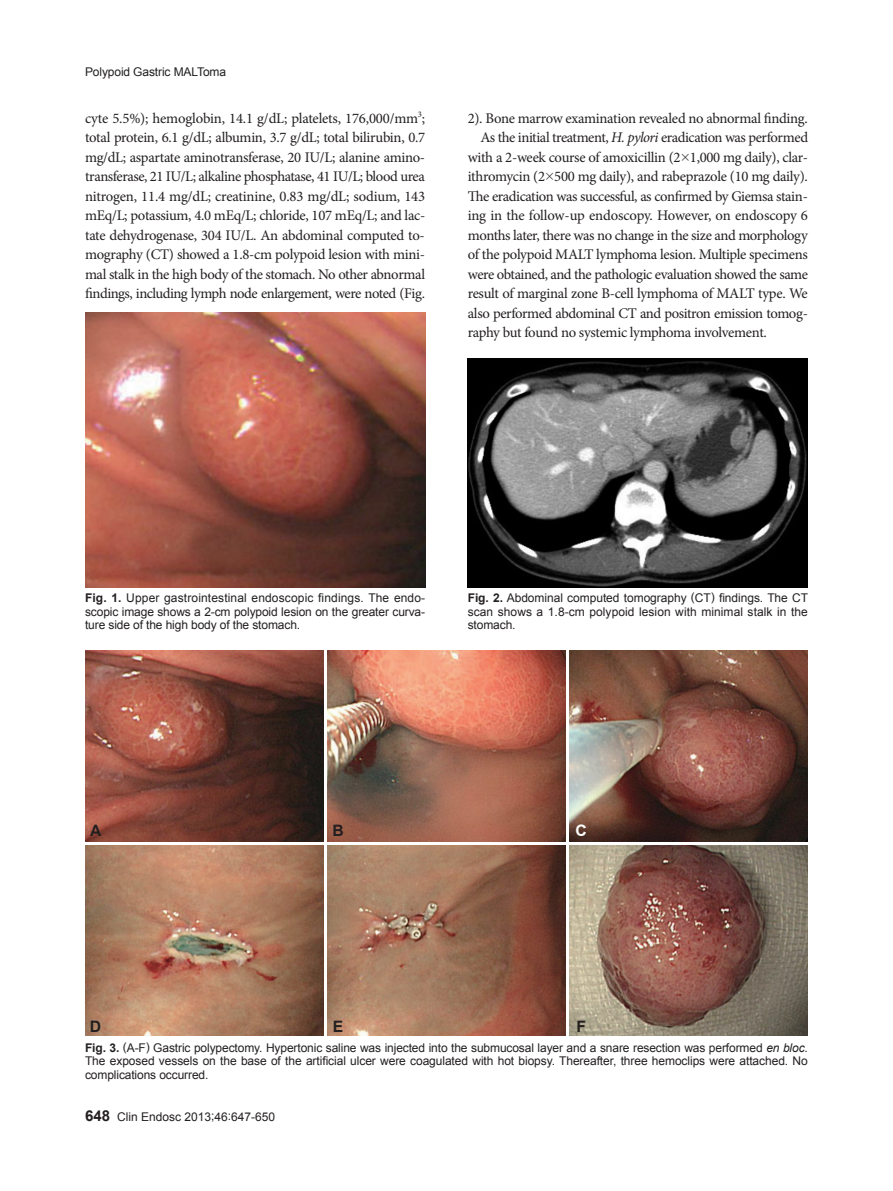
<style>
.page{position:relative;width:893px;height:1191px;background:#fff}
.page>*{position:absolute;margin:0;border:0;box-sizing:border-box;transform-origin:0 0}
.t1{font:700 15.75px "Arial";color:#231f20}
.t2{font:700 15.75px "Arial";color:#fff}
.t3{font:14.7px/19.5px "Minion Pro";letter-spacing:-.03em;color:#231f20;text-align:justify}
.t4{font:14.7px "Minion Pro";letter-spacing:-.01em;color:#231f20}
.t5{font:12px/13.5px "Arial";letter-spacing:-.01em;color:#231f20;text-align:justify}
.s1{font-style:italic}
.s2{font-family:"Garamond"}
.s3{font-weight:700}
.s4{font-weight:700;font-size:15px}
</style>
<div class="page">
<img style="left:85px;top:313px;width:340px;height:274px">
<img style="left:468px;top:358px;width:340px;height:229px">
<img style="left:85px;top:650px;width:238px;height:191px">
<img style="left:85px;top:845px;width:238px;height:191px">
<img style="left:327px;top:650px;width:239px;height:191px">
<img style="left:327px;top:845px;width:239px;height:191px">
<img style="left:570px;top:650px;width:238px;height:191px">
<img style="left:570px;top:845px;width:238px;height:191px">
<p class="t5" style="left:85px;top:65px;width:143px">Polypoid Gastric MALToma</p>
<p class="t3" style="left:85px;top:108px;width:342px">cyte 5.5%); hemoglobin, 14.1 g/dL; platelets, 176,000/mm<sup>3</sup>; total protein, 6.1 g/dL; albumin, 3.7 g/dL; total bilirubin, 0.7 mg/dL; aspartate aminotransferase, 20 IU/L; alanine amino&shy;transferase, 21 IU/L; alkaline phosphatase, 41 IU/L; blood urea nitrogen, 11.4 mg/dL; creatinine, 0.83 mg/dL; sodium, 143 mEq/L; potassium, 4.0 mEq/L; chloride, 107 mEq/L; and lac&shy;tate dehydrogenase, 304 IU/L. An abdominal computed to&shy;mography (CT) showed a 1.8-cm polypoid lesion with mini&shy;mal stalk in the high body of the stomach. No other abnormal findings, including lymph node enlargement, were noted (Fig.</p>
<p class="t3" style="left:468px;top:108px;width:342px">2). Bone marrow examination revealed no abnormal finding.</p>
<p class="t3" style="left:480px;top:128px;width:329px">As the initial treatment, <span class="s1">H. pylori</span> eradication was performed</p>
<p class="t3" style="left:468px;top:147px;width:342px">with a 2-week course of amoxicillin (2<span class="s2">×</span>1,000 mg daily), clar-</p>
<p class="t3" style="left:468px;top:167px;width:342px">ithromycin (2<span class="s2">×</span>500 mg daily), and rabeprazole (10 mg daily).</p>
<p class="t3" style="left:468px;top:186px;width:342px">The eradication was successful, as confirmed by Giemsa stain-</p>
<p class="t4" style="left:468px;top:206px;width:342px">ing in the follow-up endoscopy. However, on endoscopy 6</p>
<p class="t3" style="left:468px;top:225px;width:342px">months later, there was no change in the size and morphology</p>
<p class="t3" style="left:468px;top:245px;width:342px">of the polypoid MALT lymphoma lesion. Multiple specimens</p>
<p class="t3" style="left:468px;top:264px;width:342px">were obtained, and the pathologic evaluation showed the same</p>
<p class="t3" style="left:468px;top:284px;width:342px">result of marginal zone B-cell lymphoma of MALT type. We</p>
<p class="t3" style="left:468px;top:303px;width:342px">also performed abdominal CT and positron emission tomog-</p>
<p class="t3" style="left:468px;top:323px;width:301px">raphy but found no systemic lymphoma involvement.</p>
<p class="t5" style="left:85px;top:591px;width:342px"><span class="s3">Fig. 1.</span> Upper gastrointestinal endoscopic findings. The endo&shy;scopic image shows a 2-cm polypoid lesion on the greater curva&shy;ture side of the high body of the stomach.</p>
<p class="t5" style="left:468px;top:591px;width:342px"><span class="s3">Fig. 2.</span> Abdominal computed tomography (CT) findings. The CT scan shows a 1.8-cm polypoid lesion with minimal stalk in the stomach.</p>
<p class="t1" style="left:90px;top:820px;width:13px">A</p>
<p class="t1" style="left:90px;top:1016px;width:13px">D</p>
<p class="t1" style="left:332px;top:820px;width:13px">B</p>
<p class="t1" style="left:333px;top:1016px;width:12px">E</p>
<p class="t2" style="left:576px;top:820px;width:13px">C</p>
<p class="t1" style="left:576px;top:1016px;width:11px">F</p>
<p class="t5" style="left:85px;top:1040px;width:724px"><span class="s3">Fig. 3.</span> (A-F) Gastric polypectomy. Hypertonic saline was injected into the submucosal layer and a snare resection was performed <span class="s1">en bloc</span>.<br>The exposed vessels on the base of the artificial ulcer were coagulated with hot biopsy. Thereafter, three hemoclips were attached. No complications occurred.</p>
<p class="t5" style="left:85px;top:1110px;width:192px"><span class="s4">648</span> Clin Endosc 2013;46:647-650</p>
</div>
